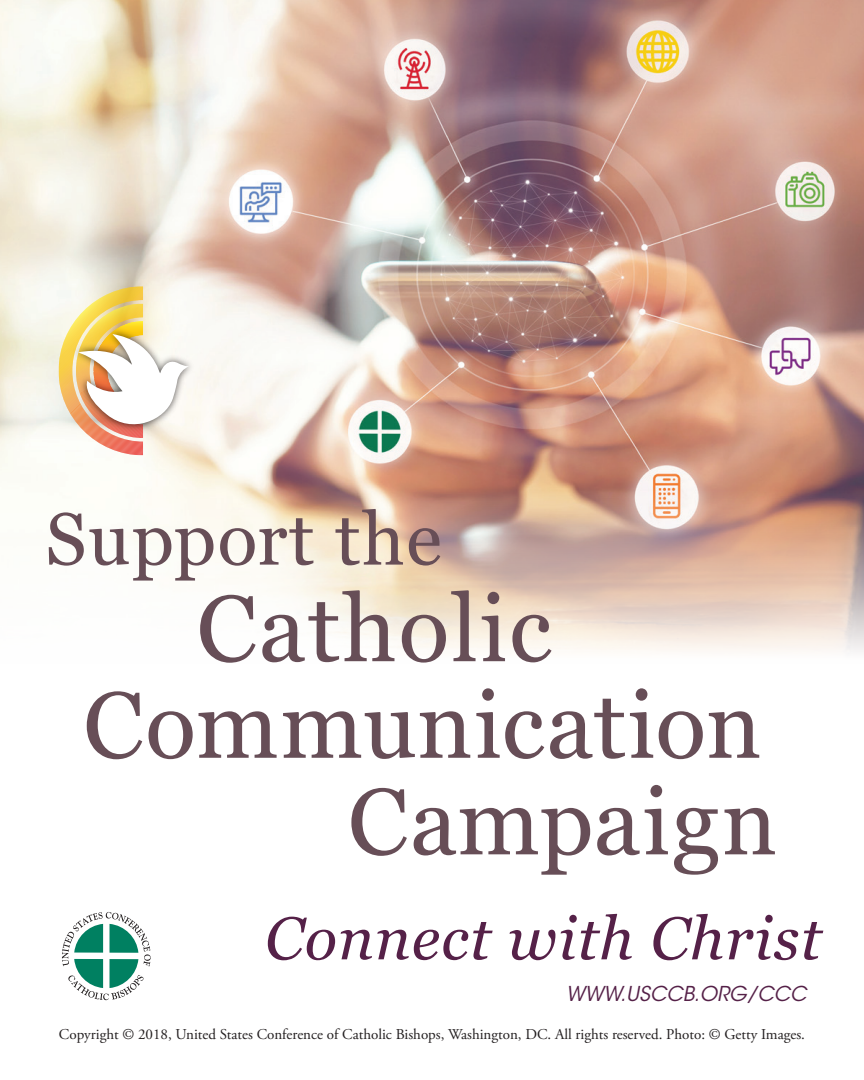
<style>
.page{position:relative;width:864px;height:1080px;background:#fff}
.page>*{position:absolute;margin:0;border:0;box-sizing:border-box;transform-origin:0 0}
.t1{font:93.9px "Georgia";letter-spacing:.02em;color:#674e57}
.t2{font:93.9px "Georgia";color:#674e57}
.t3{font:73.5px "Georgia";letter-spacing:.02em;color:#674e57}
.t4{font:italic 60.3px "Georgia";letter-spacing:.02em;color:#552148}
.t5{font:italic 20.4px "ITC Avant Garde Std";color:#552148}
.t6{font:15px "Adobe Garamond Pro";color:#231f20}
</style>
<div class="page">
<img style="left:0;top:0;width:864px;height:652px">
<img style="left:189px;top:324px;width:11px;height:110px">
<img style="left:59px;top:286px;width:130px;height:169px">
<svg style="left:62px;top:912px;width:88px;height:88px"></svg>
<h2 class="t3" style="left:45px;top:486px;width:398px">Support the</h2>
<h1 class="t1" style="left:197px;top:560px;width:357px">Catholic</h1>
<h1 class="t2" style="left:83px;top:657px;width:680px">Communication</h1>
<h1 class="t1" style="left:348px;top:753px;width:431px">Campaign</h1>
<h3 class="t4" style="left:265px;top:895px;width:558px">Connect with Christ</h3>
<h3 class="t5" style="left:566px;top:981px;width:242px">WWW.USCCB.ORG/CCC</h3>
<p class="t6" style="left:59px;top:1025px;width:748px">Copyright © 2018, United States Conference of Catholic Bishops, Washington, DC. All rights reserved. Photo: © Getty Images.</p>
</div>
